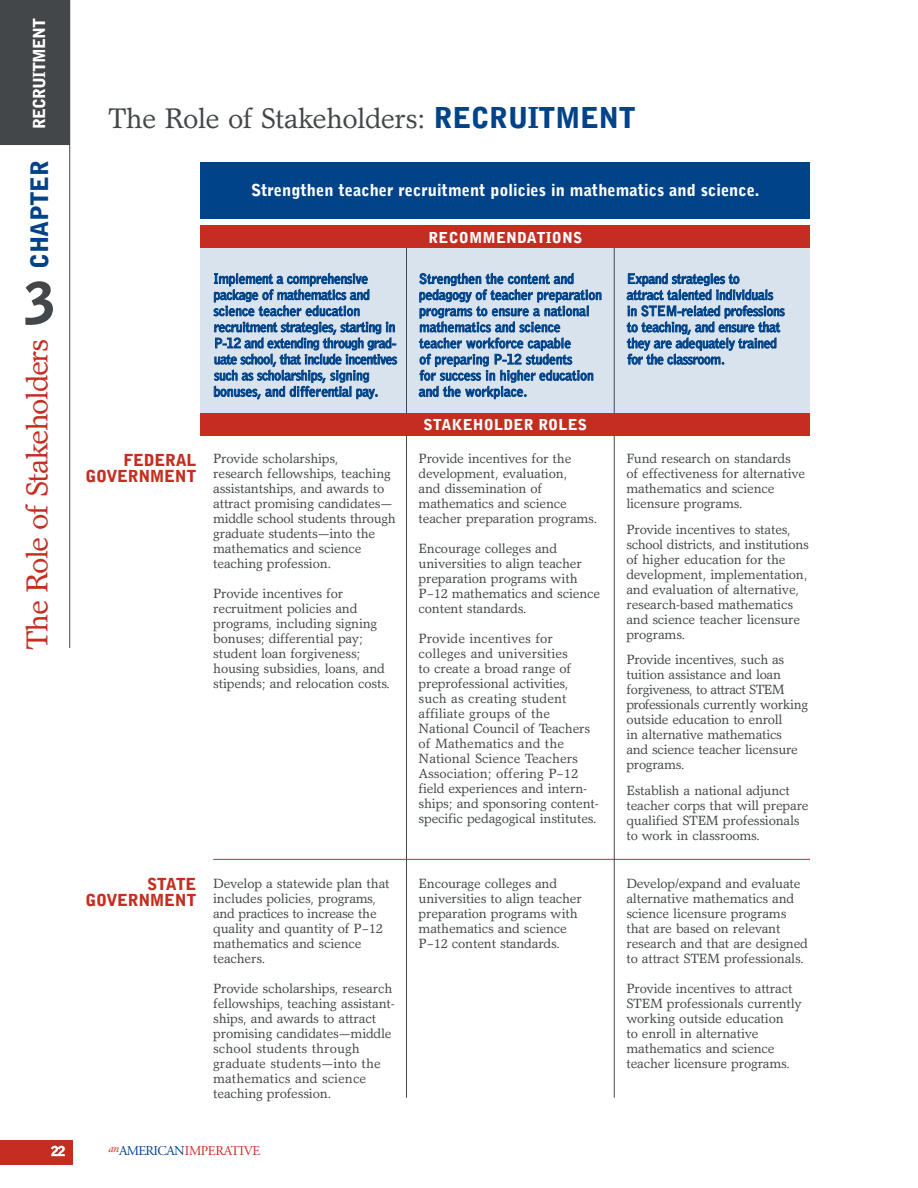
<style>
.page{position:relative;width:918px;height:1188px;background:#fff}
.page>*{position:absolute;margin:0;border:0;box-sizing:border-box;transform-origin:0 0}
.t1{font:900 56.55px "Bell Gothic";color:#434749}
.t2{font:30.45px "Garth Graphic";letter-spacing:-.05em;color:#c42e21}
.t3{font:28.65px "Garth Graphic";letter-spacing:-.02em;color:#434749}
.t4{font:900 24px "Bell Gothic";letter-spacing:-.02em;color:#004389}
.t5{font:900 16.5px "Bell Gothic";color:#fff}
.t6{font:900 16.5px/16.5px "Bell Gothic";letter-spacing:-.02em;color:#c42e21;text-align:right}
.t7{font:900 16.5px "Bell Gothic";letter-spacing:-.055em;color:#fff}
.t8{font:900 15px "Bell Gothic";letter-spacing:.01em;color:#fff}
.t9{font:13.5px/15px "Garth Graphic";letter-spacing:-.015em;color:#434749}
.t10{font:700 13.5px/16.2px "Bell Gothic";letter-spacing:-.015em;color:#004389}
.t11{font:13.5px "Adobe Garamond";letter-spacing:-.035em;color:#c42e21}
.t12{font:700 12.75px "Bell Gothic";color:#fff}
.s1{font-family:"Bell Gothic";font-weight:900;color:#004389}
.s2{color:#004389}
</style>
<div class="page">
<div style="left:201px;top:241px;width:609px;height:181px;background:#d9e3ed"></div>
<hr style="left:406px;top:232px;width:1px;height:866px;background:#434749">
<div style="left:0;top:1141px;width:73px;height:24px;background:#c42e21"></div>
<hr style="left:69px;top:0;width:1px;height:648px;background:#434749">
<div style="left:0;top:0;width:70px;height:145px;background:#434749"></div>
<hr style="left:213px;top:859px;width:597px;height:1px;background:#c42e21">
<div style="left:201px;top:162px;width:609px;height:57px;background:#004389"></div>
<hr style="left:614px;top:239px;width:1px;height:859px;background:#434749">
<div style="left:201px;top:226px;width:609px;height:22px;background:#c42e21"></div>
<div style="left:201px;top:413px;width:609px;height:23px;background:#c42e21"></div>
<p class="t7" style="left:33px;top:129px;width:112px;rotate:-90deg">RECRUITMENT</p>
<h3 class="t4" style="left:31px;top:269px;width:110px;rotate:-90deg">CHAPTER</h3>
<h1 class="t1" style="left:24px;top:282px;width:33px">3</h1>
<h2 class="t2" style="left:26px;top:650px;width:313px;rotate:-90deg">The Role of Stakeholders</h2>
<h3 class="t3" style="left:108px;top:108px;width:529px">The Role of Stakeholders: <span class="s1">RECRUITMENT</span></h3>
<p class="t5" style="left:251px;top:184px;width:510px">Strengthen teacher recruitment policies in mathematics and science.</p>
<p class="t8" style="left:428px;top:232px;width:155px">RECOMMENDATIONS</p>
<p class="t10" style="left:213px;top:271px;width:185px">Implement a comprehensive package of mathematics and science teacher education recruitment strategies, starting in<br>P-12 and extending through grad&shy;uate school, that include incentives such as scholarships, signing bonuses, and differential pay.</p>
<p class="t10" style="left:419px;top:272px;width:185px">Strengthen the content and pedagogy of teacher preparation programs to ensure a national mathematics and science teacher workforce capable<br>of preparing P-12 students<br>for success in higher education and the workplace.</p>
<p class="t10" style="left:627px;top:272px;width:160px">Expand strategies to<br>attract talented individuals in STEM-related professions to teaching, and ensure that they are adequately trained for the classroom.</p>
<p class="t6" style="left:86px;top:453px;width:113px">FEDERAL<br>GOVERNMENT</p>
<p class="t9" style="left:213px;top:453px;width:184px">Provide scholarships,<br>research fellowships, teaching assistantships, and awards to attract promising candidates— middle school students through graduate students—into the mathematics and science teaching profession.</p>
<p class="t9" style="left:213px;top:588px;width:179px">Provide incentives for recruitment policies and programs, including signing bonuses; differential pay; student loan forgiveness; housing subsidies, loans, and stipends; and relocation costs.</p>
<p class="t6" style="left:86px;top:877px;width:113px">STATE<br>GOVERNMENT</p>
<p class="t9" style="left:213px;top:877px;width:178px">Develop a statewide plan that includes policies, programs, and practices to increase the quality and quantity of P–12 mathematics and science teachers.</p>
<p class="t9" style="left:213px;top:982px;width:183px">Provide scholarships, research fellowships, teaching assistant&shy;ships, and awards to attract promising candidates—middle school students through graduate students—into the mathematics and science teaching profession.</p>
<p class="t8" style="left:424px;top:419px;width:165px">STAKEHOLDER ROLES</p>
<p class="t9" style="left:419px;top:453px;width:180px">Provide incentives for the development, evaluation,<br>and dissemination of mathematics and science teacher preparation programs.</p>
<p class="t9" style="left:419px;top:543px;width:183px">Encourage colleges and universities to align teacher preparation programs with<br>P–12 mathematics and science content standards.</p>
<p class="t9" style="left:419px;top:633px;width:182px">Provide incentives for colleges and universities<br>to create a broad range of preprofessional activities, such as creating student affiliate groups of the<br>National Council of Teachers of Mathematics and the<br>National Science Teachers<br>Association; offering P–12 field experiences and intern&shy;ships; and sponsoring content&shy;specific pedagogical institutes.</p>
<p class="t9" style="left:626px;top:453px;width:180px">Fund research on standards of effectiveness for alternative mathematics and science licensure programs.</p>
<p class="t9" style="left:626px;top:523px;width:184px">Provide incentives to states, school districts, and institutions of higher education for the development, implementation, and evaluation of alternative, research-based mathematics and science teacher licensure programs.</p>
<p class="t9" style="left:626px;top:654px;width:183px">Provide incentives, such as tuition assistance and loan forgiveness, to attract STEM professionals currently working outside education to enroll<br>in alternative mathematics<br>and science teacher licensure programs.</p>
<p class="t9" style="left:626px;top:784px;width:184px">Establish a national adjunct teacher corps that will prepare qualified STEM professionals to work in classrooms.</p>
<p class="t9" style="left:419px;top:877px;width:165px">Encourage colleges and universities to align teacher preparation programs with mathematics and science<br>P–12 content standards.</p>
<p class="t9" style="left:626px;top:877px;width:183px">Develop/expand and evaluate alternative mathematics and science licensure programs that are based on relevant research and that are designed to attract STEM professionals.</p>
<p class="t9" style="left:626px;top:982px;width:177px">Provide incentives to attract<br>STEM professionals currently working outside education<br>to enroll in alternative mathematics and science teacher licensure programs.</p>
<p class="t12" style="left:51px;top:1146px;width:15px">22</p>
<p class="t11" style="left:108px;top:1146px;width:153px"><sup>an</sup><span class="s2">AMERICAN</span>IMPERATIVE</p>
</div>
